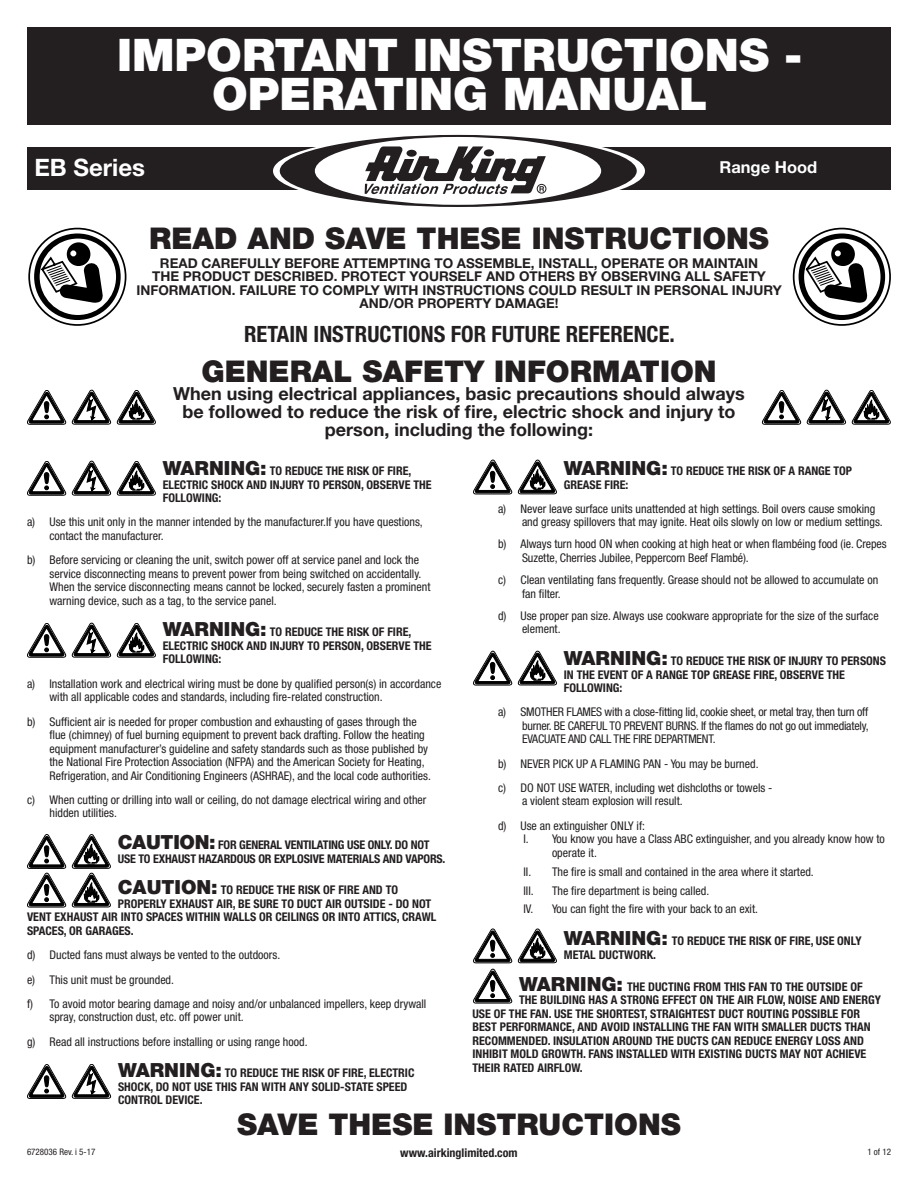
<style>
.page{position:relative;width:918px;height:1188px;background:#fff}
.page>*{position:absolute;margin:0;border:0;box-sizing:border-box;transform-origin:0 0}
.t1{font:900 45px/39px "Helvetica Neue";color:#fff;text-align:center}
.t2{font:900 30px "Helvetica Neue";color:#231f20}
.t3{font:700 24px "Helvetica Neue";color:#fff}
.t4{font:700 condensed 22.5px "Helvetica Neue";color:#231f20}
.t5{font:700 18px/18px "Helvetica Neue";color:#231f20;text-align:center}
.t6{font:700 16.5px "Helvetica Neue";color:#fff}
.t7{font:700 13.5px/13.5px "Helvetica Neue";color:#231f20;text-align:center}
.t8{font:condensed 12px/13.5px "Helvetica Neue";color:#231f20}
.t9{font:700 condensed 12px/13.5px "Helvetica Neue";color:#231f20}
.t10{font:condensed 9px "Helvetica Neue";color:#231f20}
.s1{font-weight:900;font-stretch:normal;font-size:19.5px}
</style>
<div class="page">
<div style="left:27px;top:148px;width:864px;height:42px;background:#231f20"></div>
<svg style="left:273px;top:133px;width:372px;height:75px"></svg>
<div style="left:27px;top:27px;width:864px;height:97px;background:#231f20"></div>
<div style="left:280px;top:135px;width:357px;height:72px;background:#231f20;border-radius:50%"></div>
<div style="left:315px;top:137px;width:286px;height:68px;background:#fff;border-radius:50%"></div>
<svg style="left:365px;top:146px;width:181px;height:48px"></svg>
<svg style="left:117px;top:390px;width:39px;height:35px"></svg>
<svg style="left:72px;top:390px;width:39px;height:35px"></svg>
<svg style="left:27px;top:390px;width:39px;height:35px"></svg>
<svg style="left:117px;top:623px;width:39px;height:35px"></svg>
<svg style="left:72px;top:623px;width:39px;height:35px"></svg>
<svg style="left:27px;top:623px;width:39px;height:35px"></svg>
<svg style="left:518px;top:460px;width:39px;height:34px"></svg>
<svg style="left:473px;top:460px;width:39px;height:34px"></svg>
<div style="left:28px;top:228px;width:98px;height:98px;border:2px solid #000;border-radius:50%"></div>
<svg style="left:34px;top:233px;width:87px;height:87px"></svg>
<div style="left:793px;top:228px;width:98px;height:98px;border:2px solid #000;border-radius:50%"></div>
<svg style="left:799px;top:233px;width:86px;height:87px"></svg>
<svg style="left:852px;top:390px;width:39px;height:35px"></svg>
<svg style="left:807px;top:390px;width:39px;height:35px"></svg>
<svg style="left:762px;top:390px;width:39px;height:35px"></svg>
<svg style="left:117px;top:461px;width:39px;height:35px"></svg>
<svg style="left:72px;top:461px;width:39px;height:35px"></svg>
<svg style="left:27px;top:461px;width:39px;height:35px"></svg>
<svg style="left:72px;top:834px;width:39px;height:73px"></svg>
<svg style="left:27px;top:834px;width:39px;height:73px"></svg>
<svg style="left:518px;top:651px;width:39px;height:34px"></svg>
<svg style="left:473px;top:651px;width:39px;height:35px"></svg>
<svg style="left:518px;top:929px;width:39px;height:34px"></svg>
<svg style="left:473px;top:929px;width:39px;height:34px"></svg>
<svg style="left:473px;top:969px;width:39px;height:34px"></svg>
<svg style="left:72px;top:1064px;width:39px;height:35px"></svg>
<svg style="left:27px;top:1064px;width:39px;height:35px"></svg>
<h1 class="t1" style="left:117px;top:36px;width:687px">IMPORTANT INSTRUCTIONS -<br>OPERATING MANUAL</h1>
<h3 class="t3" style="left:34px;top:152px;width:112px">EB Series</h3>
<h3 class="t6" style="left:719px;top:157px;width:99px">Range Hood</h3>
<h2 class="t2" style="left:149px;top:220px;width:621px">READ AND SAVE THESE INSTRUCTIONS</h2>
<p class="t7" style="left:136px;top:256px;width:647px">READ CAREFULLY BEFORE ATTEMPTING TO ASSEMBLE, INSTALL, OPERATE OR MAINTAIN<br>THE PRODUCT DESCRIBED. PROTECT YOURSELF AND OTHERS BY OBSERVING ALL SAFETY INFORMATION. FAILURE TO COMPLY WITH INSTRUCTIONS COULD RESULT IN PERSONAL INJURY AND/OR PROPERTY DAMAGE!</p>
<h3 class="t4" style="left:244px;top:320px;width:432px">RETAIN INSTRUCTIONS FOR FUTURE REFERENCE.</h3>
<h2 class="t2" style="left:201px;top:354px;width:517px">GENERAL SAFETY INFORMATION</h2>
<h3 class="t5" style="left:173px;top:385px;width:573px">When using electrical appliances, basic precautions should always be followed to reduce the risk of fire, electric shock and injury to person, including the following:</h3>
<p class="t9" style="left:163px;top:464px;width:270px"><span class="s1">WARNING:</span> TO REDUCE THE RISK OF FIRE,<br>ELECTRIC SHOCK AND INJURY TO PERSON, OBSERVE THE<br>FOLLOWING:</p>
<p class="t8" style="left:50px;top:515px;width:375px;text-indent:-22px">a) Use this unit only in the manner intended by the manufacturer.If you have questions, contact the manufacturer.</p>
<p class="t8" style="left:50px;top:553px;width:383px;text-indent:-22px">b) Before servicing or cleaning the unit, switch power off at service panel and lock the service disconnecting means to prevent power from being switched on accidentally.<br>When the service disconnecting means cannot be locked, securely fasten a prominent warning device, such as a tag, to the service panel.</p>
<p class="t9" style="left:163px;top:625px;width:270px"><span class="s1">WARNING:</span> TO REDUCE THE RISK OF FIRE,<br>ELECTRIC SHOCK AND INJURY TO PERSON, OBSERVE THE<br>FOLLOWING:</p>
<p class="t8" style="left:50px;top:677px;width:393px;text-indent:-22px">a) Installation work and electrical wiring must be done by qualified person(s) in accordance with all applicable codes and standards, including fire-related construction.</p>
<p class="t8" style="left:50px;top:714px;width:383px;text-indent:-22px">b) Sufficient air is needed for proper combustion and exhausting of gases through the flue (chimney) of fuel burning equipment to prevent back drafting. Follow the heating equipment manufacturer’s guideline and safety standards such as those published by the National Fire Protection Association (NFPA) and the American Society for Heating, Refrigeration, and Air Conditioning Engineers (ASHRAE), and the local code authorities.</p>
<p class="t8" style="left:50px;top:793px;width:379px;text-indent:-22px">c) When cutting or drilling into wall or ceiling, do not damage electrical wiring and other hidden utilities.</p>
<p class="t9" style="left:118px;top:838px;width:329px"><span class="s1">CAUTION:</span> FOR GENERAL VENTILATING USE ONLY. DO NOT<br>USE TO EXHAUST HAZARDOUS OR EXPLOSIVE MATERIALS AND VAPORS.</p>
<p class="t9" style="left:118px;top:883px;width:282px"><span class="s1">CAUTION:</span> TO REDUCE THE RISK OF FIRE AND TO</p>
<p class="t9" style="left:118px;top:897px;width:315px">PROPERLY EXHAUST AIR, BE SURE TO DUCT AIR OUTSIDE - DO NOT</p>
<p class="t9" style="left:27px;top:910px;width:411px">VENT EXHAUST AIR INTO SPACES WITHIN WALLS OR CEILINGS OR INTO ATTICS, CRAWL</p>
<p class="t9" style="left:27px;top:924px;width:108px">SPACES, OR GARAGES.</p>
<p class="t8" style="left:27px;top:943px;width:401px;line-height:24.3px">d) Ducted fans must always be vented to the outdoors.<br>e) This unit must be grounded.<br>f) To avoid motor bearing damage and noisy and/or unbalanced impellers, keep drywall</p>
<p class="t8" style="left:27px;top:1005px;width:282px;line-height:24.3px;text-indent:22px">spray, construction dust, etc. off power unit.<br>g) Read all instructions before installing or using range hood.</p>
<p class="t9" style="left:118px;top:1066px;width:298px"><span class="s1">WARNING:</span> TO REDUCE THE RISK OF FIRE, ELECTRIC<br>SHOCK, DO NOT USE THIS FAN WITH ANY SOLID-STATE SPEED<br>CONTROL DEVICE.</p>
<p class="t9" style="left:564px;top:464px;width:290px"><span class="s1">WARNING:</span> TO REDUCE THE RISK OF A RANGE TOP<br>GREASE FIRE:</p>
<p class="t8" style="left:522px;top:502px;width:362px;text-indent:-24px">a) Never leave surface units unattended at high settings. Boil overs cause smoking and greasy spillovers that may ignite. Heat oils slowly on low or medium settings.</p>
<p class="t8" style="left:522px;top:537px;width:366px;text-indent:-24px">b) Always turn hood ON when cooking at high heat or when flambéing food (ie. Crepes<br>Suzette, Cherries Jubilee, Peppercorn Beef Flambé).</p>
<p class="t8" style="left:522px;top:573px;width:358px;text-indent:-24px">c) Clean ventilating fans frequently. Grease should not be allowed to accumulate on fan filter.</p>
<p class="t8" style="left:522px;top:609px;width:358px;text-indent:-24px">d) Use proper pan size. Always use cookware appropriate for the size of the surface element.</p>
<p class="t9" style="left:564px;top:654px;width:324px"><span class="s1">WARNING:</span> TO REDUCE THE RISK OF INJURY TO PERSONS<br>IN THE EVENT OF A RANGE TOP GREASE FIRE, OBSERVE THE<br>FOLLOWING:</p>
<p class="t8" style="left:522px;top:705px;width:348px;text-align:justify;text-indent:-24px">a) SMOTHER FLAMES with a close-fitting lid, cookie sheet, or metal tray, then turn off burner. BE CAREFUL TO PREVENT BURNS. If the flames do not go out immediately, EVACUATE AND CALL THE FIRE DEPARTMENT.</p>
<p class="t8" style="left:498px;top:751px;width:276px;line-height:24.3px">b) NEVER PICK UP A FLAMING PAN - You may be burned.<br>c) DO NOT USE WATER, including wet dishcloths or towels -</p>
<p class="t8" style="left:498px;top:789px;width:186px;line-height:24.3px;text-indent:24px">a violent steam explosion will result. d) Use an extinguisher ONLY if:</p>
<p class="t8" style="left:552px;top:832px;width:334px;text-indent:-28px">I. You know you have a Class ABC extinguisher, and you already know how to operate it.</p>
<p class="t8" style="left:524px;top:862px;width:292px;line-height:18.9px">II. The fire is small and contained in the area where it started.<br>III.</p>
<p class="t8" style="left:524px;top:881px;width:236px;line-height:18.9px;text-indent:28px">The fire department is being called.<br>IV. You can fight the fire with your back to an exit.</p>
<p class="t9" style="left:564px;top:934px;width:299px"><span class="s1">WARNING:</span> TO REDUCE THE RISK OF FIRE, USE ONLY<br>METAL DUCTWORK.</p>
<p class="t9" style="left:519px;top:979px;width:345px"><span class="s1">WARNING:</span> THE DUCTING FROM THIS FAN TO THE OUTSIDE OF</p>
<p class="t9" style="left:519px;top:993px;width:363px">THE BUILDING HAS A STRONG EFFECT ON THE AIR FLOW, NOISE AND ENERGY</p>
<p class="t9" style="left:472px;top:1006px;width:389px">USE OF THE FAN. USE THE SHORTEST, STRAIGHTEST DUCT ROUTING POSSIBLE FOR</p>
<p class="t9" style="left:472px;top:1020px;width:400px">BEST PERFORMANCE, AND AVOID INSTALLING THE FAN WITH SMALLER DUCTS THAN</p>
<p class="t9" style="left:472px;top:1033px;width:393px">RECOMMENDED. INSULATION AROUND THE DUCTS CAN REDUCE ENERGY LOSS AND</p>
<p class="t9" style="left:472px;top:1047px;width:395px">INHIBIT MOLD GROWTH. FANS INSTALLED WITH EXISTING DUCTS MAY NOT ACHIEVE</p>
<p class="t9" style="left:472px;top:1060px;width:112px">THEIR RATED AIRFLOW.</p>
<h2 class="t2" style="left:237px;top:1106px;width:445px">SAVE THESE INSTRUCTIONS</h2>
<p class="t10" style="left:27px;top:1146px;width:70px">6728036 Rev. i 5-17</p>
<p class="t9" style="left:400px;top:1146px;width:119px">www.airkinglimited.com</p>
<p class="t10" style="left:867px;top:1146px;width:25px">1 of 12</p>
</div>
